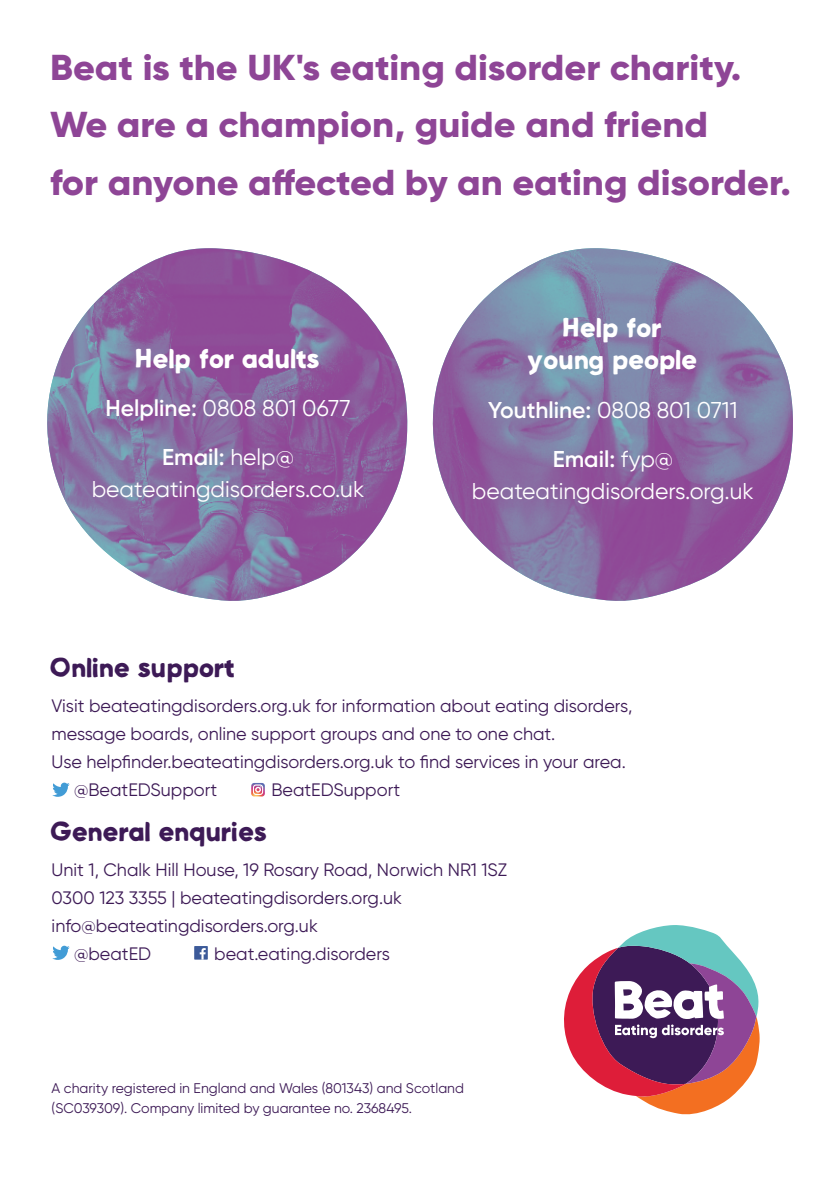
<style>
.page{position:relative;width:840px;height:1191px;background:#fff}
.page>*{position:absolute;margin:0;border:0;box-sizing:border-box;transform-origin:0 0}
.t1{font:800 36px/57.6px "Gilroy";color:#8e4596;scale:1.05 1}
.t2{font:22.8px/48.8px "Gilroy";color:#fff;text-align:center}
.t3{font:22.8px/32px "Beat Display";color:#fff;text-align:center}
.t4{font:600 22.8px/48.8px "Gilroy";color:#fff;text-align:center}
.t5{font:22.8px "Beat Display";color:#3d1a56}
.t6{font:18px "Gilroy";color:#3d1a56}
.t7{font:14px/20px "Gilroy";color:#3d1a56}
.s1{font-weight:600}
.s2{font-weight:400}
</style>
<div class="page">
<img style="left:47px;top:248px;width:361px;height:353px">
<img style="left:432px;top:248px;width:361px;height:353px">
<svg style="left:564px;top:925px;width:195px;height:189px"></svg>
<svg style="left:52px;top:945px;width:18px;height:15px"></svg>
<svg style="left:52px;top:782px;width:18px;height:15px"></svg>
<div style="left:194px;top:946px;width:14px;height:13px;background:#3c5a99"></div>
<svg style="left:199px;top:948px;width:6px;height:11px"></svg>
<svg style="left:251px;top:783px;width:14px;height:13px"></svg>
<h1 class="t1" style="left:50px;top:38px;width:706px">Beat is the UK's eating disorder charity.<br>We are a champion, guide and friend<br>for anyone affected by an eating disorder.</h1>
<p class="t3" style="left:136px;top:341px;width:185px">Help for adults</p>
<p class="t2" style="left:105px;top:384px;width:246px"><span class="s1">Helpline:</span> 0808 801 0677<br><span class="s1">Email:</span> help@</p>
<p class="t2" style="left:92px;top:465px;width:274px">beateatingdisorders.co.uk</p>
<p class="t3" style="left:527px;top:310px;width:171px">Help for young people</p>
<p class="t4" style="left:488px;top:385px;width:250px">Youthline: <span class="s2">0808 801 0711<br></span>Email: <span class="s2">fyp@</span></p>
<p class="t2" style="left:471px;top:466px;width:283px">beateatingdisorders.org.uk</p>
<p class="t5" style="left:52px;top:649px;width:185px">Online support</p>
<p class="t6" style="left:52px;top:695px;width:582px">Visit beateatingdisorders.org.uk for information about eating disorders,</p>
<p class="t6" style="left:52px;top:723px;width:505px">message boards, online support groups and one to one chat.</p>
<p class="t6" style="left:52px;top:751px;width:575px">Use helpfinder.beateatingdisorders.org.uk to find services in your area.</p>
<p class="t6" style="left:74px;top:779px;width:145px">@BeatEDSupport</p>
<p class="t6" style="left:271px;top:779px;width:130px">BeatEDSupport</p>
<p class="t5" style="left:52px;top:813px;width:217px">General enquries</p>
<p class="t6" style="left:52px;top:858px;width:456px">Unit 1, Chalk Hill House, 19 Rosary Road, Norwich NR1 1SZ</p>
<p class="t6" style="left:52px;top:886px;width:352px">0300 123 3355 | beateatingdisorders.org.uk</p>
<p class="t6" style="left:52px;top:914px;width:267px">info@beateatingdisorders.org.uk</p>
<p class="t6" style="left:74px;top:942px;width:78px">@beatED</p>
<p class="t6" style="left:214px;top:942px;width:177px">beat.eating.disorders</p>
<p class="t7" style="left:52px;top:1078px;width:413px">A charity registered in England and Wales (801343) and Scotland (SC039309). Company limited by guarantee no. 2368495.</p>
</div>
